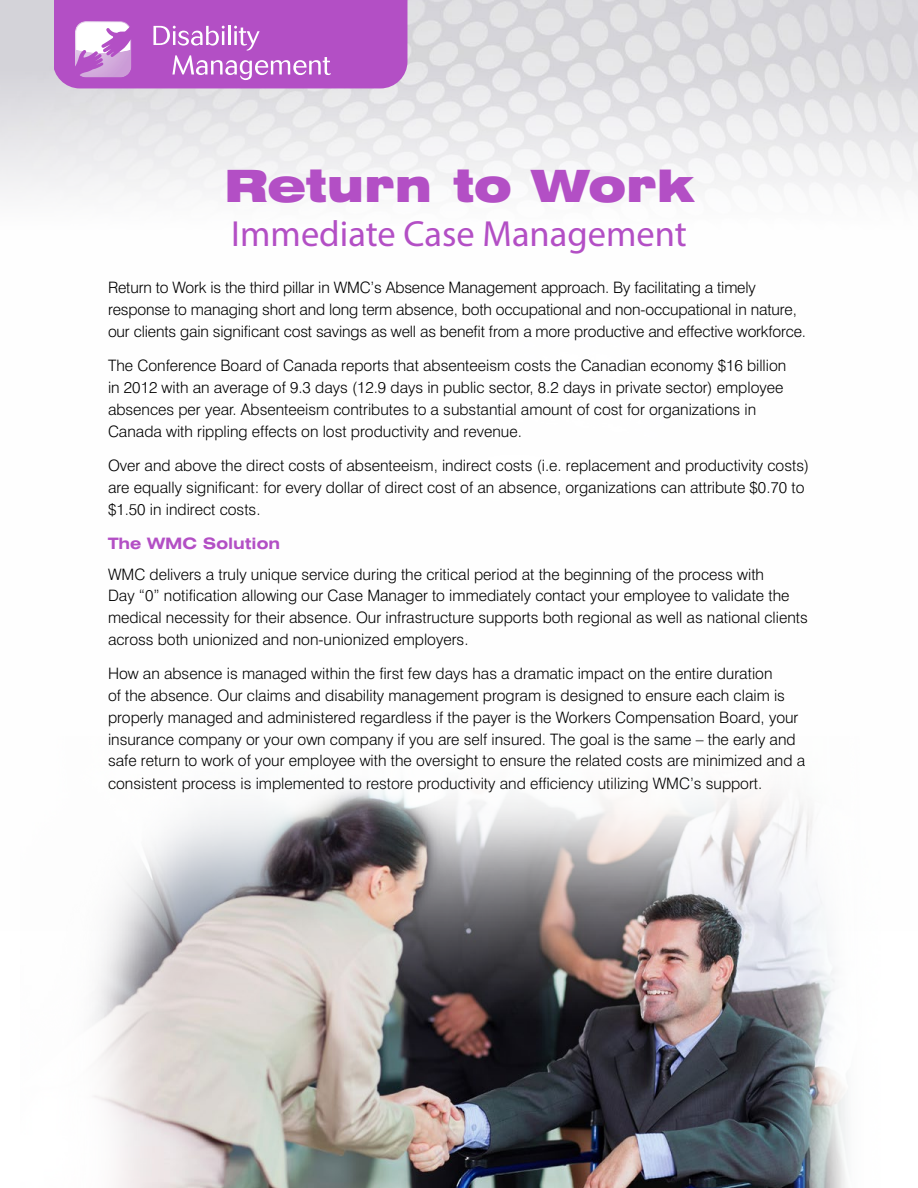
<style>
.page{position:relative;width:918px;height:1188px;background:#fff}
.page>*{position:absolute;margin:0;border:0;box-sizing:border-box;transform-origin:0 0}
.t1{font:900 expanded 44.55px "Swiss 721 BT";color:#b34fc5}
.t2{font:36.45px "Myriad Pro";color:#b34fc5}
.t3{font:300 15.75px/21.8px "Swiss 721 BT";color:#000}
.t4{font:700 expanded 15.75px "Swiss 721 BT";color:#b34fc5}
</style>
<div class="page">
<img style="left:0;top:0;width:918px;height:194px">
<svg style="left:54px;top:0;width:353px;height:88px;background:#ba62ca"></svg>
<img style="left:92px;top:786px;width:756px;height:402px">
<h1 class="t1" style="left:224px;top:159px;width:471px">Return to Work</h1>
<h2 class="t2" style="left:231px;top:211px;width:457px">Immediate Case Management</h2>
<p class="t3" style="left:108px;top:277px;width:700px">Return to Work is the third pillar in WMC’s Absence Management approach. By facilitating a timely response to managing short and long term absence, both occupational and non-occupational in nature, our clients gain significant cost savings as well as benefit from a more productive and effective workforce.</p>
<p class="t3" style="left:108px;top:355px;width:680px">The Conference Board of Canada reports that absenteeism costs the Canadian economy $16 billion in 2012 with an average of 9.3 days (12.9 days in public sector, 8.2 days in private sector) employee absences per year. Absenteeism contributes to a substantial amount of cost for organizations in Canada with rippling effects on lost productivity and revenue.</p>
<p class="t3" style="left:108px;top:455px;width:703px">Over and above the direct costs of absenteeism, indirect costs (i.e. replacement and productivity costs) are equally significant: for every dollar of direct cost of an absence, organizations can attribute $0.70 to $1.50 in indirect costs.</p>
<p class="t4" style="left:108px;top:534px;width:174px">The WMC Solution</p>
<p class="t3" style="left:108px;top:563px;width:701px">WMC delivers a truly unique service during the critical period at the beginning of the process with<br>Day “0” notification allowing our Case Manager to immediately contact your employee to validate the medical necessity for their absence. Our infrastructure supports both regional as well as national clients across both unionized and non-unionized employers.</p>
<p class="t3" style="left:108px;top:663px;width:699px">How an absence is managed within the first few days has a dramatic impact on the entire duration<br>of the absence. Our claims and disability management program is designed to ensure each claim is properly managed and administered regardless if the payer is the Workers Compensation Board, your insurance company or your own company if you are self insured. The goal is the same – the early and safe return to work of your employee with the oversight to ensure the related costs are minimized and a consistent process is implemented to restore productivity and efficiency utilizing WMC’s support.</p>
</div>
